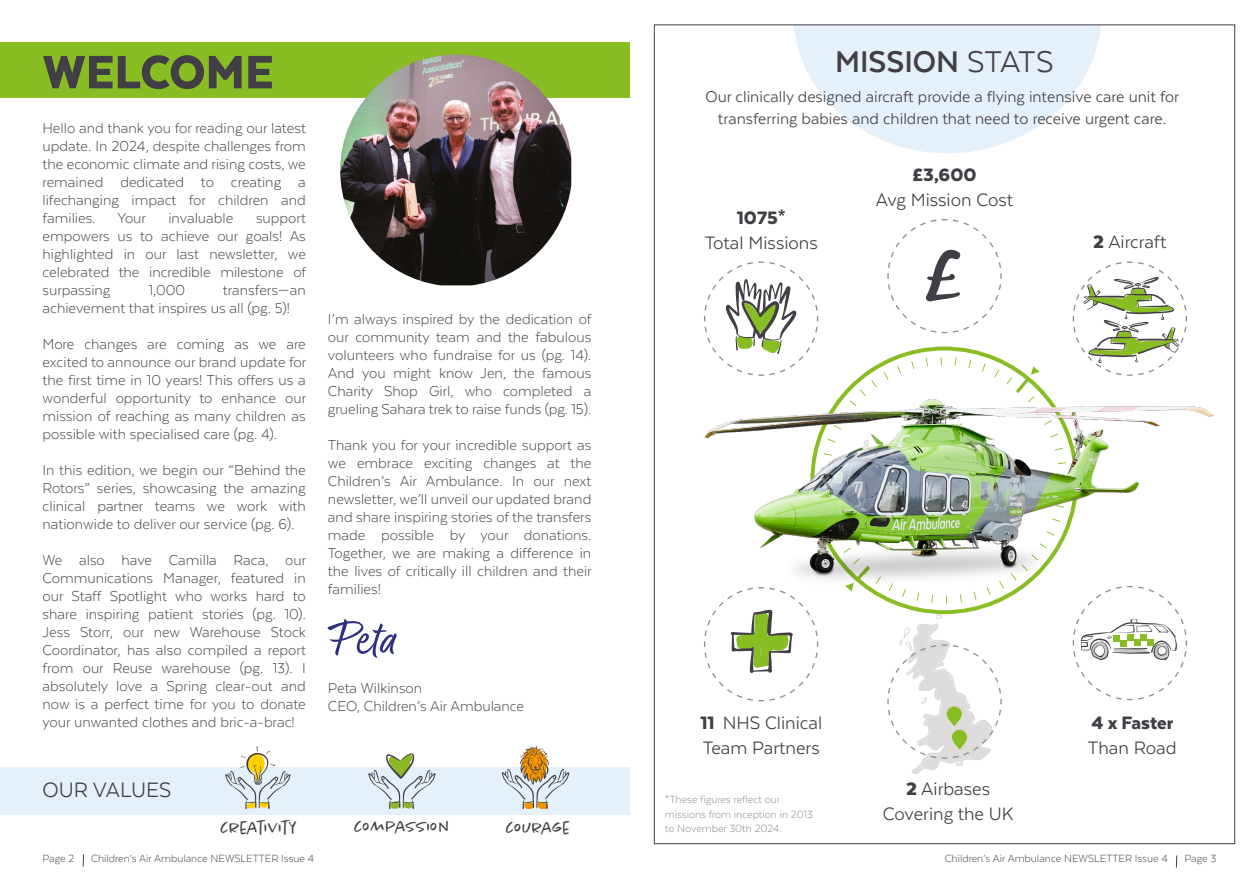
<style>
.page{position:relative;width:1259px;height:893px;background:#fff}
.page>*{position:absolute;margin:0;border:0;box-sizing:border-box;transform-origin:0 0}
.t1{font:900 54px "Texta";color:#413f45}
.t2{font:54px "Good Karma Smooth";color:#2d2e83}
.t3{font:700 34.5px "Texta";color:#413f45}
.t4{font:24px "Texta";color:#413f45}
.t5{font:20.7px/24.9px "Texta";color:#413f45}
.t6{font:900 20.7px "Texta";color:#413f45}
.t7{font:18px/21.6px "Texta";color:#413f45;text-align:center}
.t8{font:300 17.7px "Chantal";color:#413f45}
.t9{font:300 16.5px/18px "Texta";color:#413f45;text-align:justify}
.t10{font:300 12px "Texta";color:#413f45}
.t11{font:300 12px/14.4px "Texta";color:#86888c}
.s1{font-weight:400}
.s2{font-weight:900}
</style>
<div class="page">
<div style="left:0;top:43px;width:629px;height:55px;background:#89bd24"></div>
<div style="left:0;top:768px;width:629px;height:47px;background:#e4f0fa"></div>
<svg style="left:225px;top:746px;width:66px;height:63px"></svg>
<svg style="left:368px;top:753px;width:67px;height:56px"></svg>
<svg style="left:502px;top:746px;width:67px;height:63px"></svg>
<svg style="left:83px;top:854px;width:1px;height:13px"></svg>
<svg style="left:1176px;top:855px;width:1px;height:13px"></svg>
<svg style="left:794px;top:26px;width:307px;height:127px"></svg>
<svg style="left:863px;top:347px;width:177px;height:267px"></svg>
<svg style="left:704px;top:261px;width:115px;height:113px"></svg>
<svg style="left:887px;top:219px;width:115px;height:115px"></svg>
<svg style="left:1072px;top:261px;width:115px;height:113px"></svg>
<svg style="left:1072px;top:601px;width:115px;height:100px"></svg>
<svg style="left:887px;top:614px;width:115px;height:160px"></svg>
<svg style="left:946px;top:706px;width:16px;height:20px"></svg>
<svg style="left:952px;top:730px;width:15px;height:19px"></svg>
<svg style="left:704px;top:602px;width:115px;height:100px"></svg>
<img style="left:704px;top:374px;width:510px;height:227px">
<img style="left:340px;top:54px;width:231px;height:231px">
<h1 class="t1" style="left:43px;top:44px;width:233px">WELCOME</h1>
<p class="t9" style="left:43px;top:118px;width:265px">Hello and thank you for reading our latest update. In 2024, despite challenges from the economic climate and rising costs, we remained dedicated to creating a lifechanging impact for children and families.</p>
<p class="t9" style="left:118px;top:208px;width:30px">Your</p>
<p class="t9" style="left:168px;top:208px;width:66px">invaluable</p>
<p class="t9" style="left:43px;top:208px;width:265px;text-indent:213px">support empowers us to achieve our goals! As highlighted in our last newsletter, we celebrated the incredible milestone of surpassing</p>
<p class="t9" style="left:149px;top:280px;width:38px">1,000</p>
<p class="t9" style="left:43px;top:280px;width:265px;text-indent:180px">transfers—an achievement that inspires us all (pg. 5)!</p>
<p class="t9" style="left:43px;top:334px;width:265px">More changes are coming as we are excited to announce our brand update for the first time in 10 years! This offers us a wonderful opportunity to enhance our mission of reaching as many children as possible with specialised care (pg. 4).</p>
<p class="t9" style="left:43px;top:460px;width:265px">In this edition, we begin our “Behind the Rotors” series, showcasing the amazing clinical partner teams we work with nationwide to deliver our service (pg. 6).</p>
<p class="t9" style="left:43px;top:550px;width:265px">We also have Camilla Raca, our Communications Manager, featured in our Staff Spotlight who works hard to share inspiring patient stories (pg. 10).<br>Jess Storr, our new Warehouse Stock Coordinator, has also compiled a report from our Reuse warehouse (pg. 13). I absolutely love a Spring clear-out and now is a perfect time for you to donate your unwanted clothes and bric-a-brac!</p>
<p class="t9" style="left:328px;top:310px;width:265px">I’m always inspired by the dedication of our community team and the fabulous volunteers who fundraise for us (pg. 14).<br>And you might know Jen, the famous Charity Shop Girl, who completed a grueling Sahara trek to raise funds (pg. 15).</p>
<p class="t9" style="left:328px;top:436px;width:265px">Thank you for your incredible support as we embrace exciting changes at the Children’s Air Ambulance. In our next newsletter, we’ll unveil our updated brand and share inspiring stories of the transfers made possible by your donations.<br>Together, we are making a difference in the lives of critically ill children and their families!</p>
<h1 class="t2" style="left:327px;top:607px;width:71px">Peta</h1>
<p class="t9" style="left:328px;top:679px;width:198px">Peta Wilkinson<br>CEO, Children’s Air Ambulance</p>
<h3 class="t4" style="left:43px;top:778px;width:130px">OUR VALUES</h3>
<p class="t8" style="left:220px;top:817px;width:78px">creativity</p>
<p class="t8" style="left:354px;top:816px;width:98px">compassion</p>
<p class="t8" style="left:505px;top:817px;width:66px">courage</p>
<h2 class="t3" style="left:835px;top:44px;width:220px">MISSION <span class="s1">STATS</span></h2>
<p class="t7" style="left:705px;top:86px;width:475px">Our clinically designed aircraft provide a flying intensive care unit for transferring babies and children that need to receive urgent care.</p>
<p class="t6" style="left:912px;top:164px;width:66px">£3,600</p>
<p class="t5" style="left:875px;top:187px;width:139px">Avg Mission Cost</p>
<p class="t6" style="left:737px;top:207px;width:51px">1075*</p>
<p class="t5" style="left:705px;top:230px;width:115px">Total Missions</p>
<p class="t5" style="left:1093px;top:229px;width:75px"><span class="s2">2</span> Aircraft</p>
<p class="t5" style="left:700px;top:710px;width:123px"><span class="s2">11</span> NHS Clinical<br>Team Partners</p>
<p class="t6" style="left:1091px;top:712px;width:83px">4 x Faster</p>
<p class="t5" style="left:1088px;top:735px;width:90px">Than Road</p>
<p class="t11" style="left:665px;top:792px;width:149px">*These figures reflect our missions from inception in 2013 to November 30th 2024.</p>
<p class="t5" style="left:883px;top:776px;width:132px;text-align:center"><span class="s2">2</span> Airbases<br>Covering the UK</p>
<p class="t10" style="left:43px;top:853px;width:33px">Page 2</p>
<p class="t10" style="left:91px;top:853px;width:224px">Children’s Air Ambulance NEWSLETTER Issue 4</p>
<p class="t10" style="left:944px;top:853px;width:224px">Children’s Air Ambulance NEWSLETTER Issue 4</p>
<p class="t10" style="left:1184px;top:853px;width:33px">Page 3</p>
</div>
